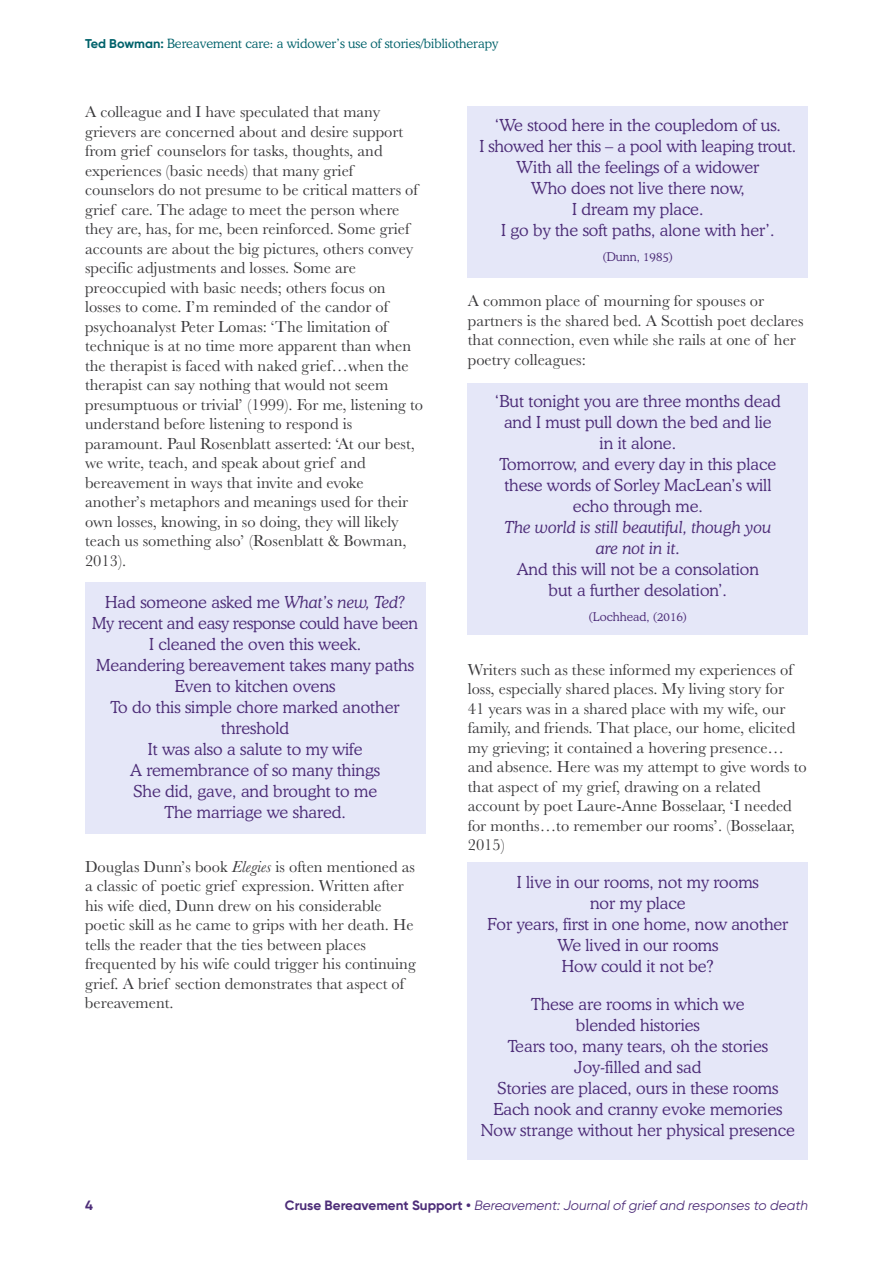
<style>
.page{position:relative;width:893px;height:1263px;background:#fff}
.page>*{position:absolute;margin:0;border:0;box-sizing:border-box;transform-origin:0 0}
.t1{font:16.5px/19.5px "Baskerville";color:#39383a}
.t2{font:300 16.5px/21px "Cooper BT";color:#4d2d78;text-align:center}
.t3{font:italic 300 16.5px/21px "Cooper BT";color:#4d2d78;text-align:center}
.t4{font:italic 13.5px "Gilroy";color:#4d2d78}
.t5{font:700 13.5px "Gilroy";color:#4d2d78}
.t6{font:300 12.75px "Cooper BT";color:#00626b}
.t7{font:300 12px "Cooper BT";color:#4d2d78}
.s1{font-family:"Gilroy";font-weight:700}
.s2{font-style:italic}
.s3{font-weight:700;font-style:normal}
</style>
<div class="page">
<div style="left:468px;top:862px;width:340px;height:298px;background:#e5e7f8"></div>
<div style="left:468px;top:383px;width:340px;height:252px;background:#e5e7f8"></div>
<div style="left:468px;top:106px;width:340px;height:172px;background:#e5e7f8"></div>
<div style="left:85px;top:582px;width:340px;height:251px;background:#e5e7f8"></div>
<p class="t6" style="left:85px;top:39px;width:415px"><span class="s1">Ted Bowman:</span> Bereavement care: a widower’s use of stories/bibliotherapy</p>
<p class="t1" style="left:85px;top:102px;width:340px">A colleague and I have speculated that many grievers are concerned about and desire support from grief counselors for tasks, thoughts, and experiences (basic needs) that many grief counselors do not presume to be critical matters of grief care. The adage to meet the person where they are, has, for me, been reinforced. Some grief accounts are about the big pictures, others convey specific adjustments and losses. Some are preoccupied with basic needs; others focus on losses to come. I’m reminded of the candor of psychoanalyst Peter Lomas: ‘The limitation of technique is at no time more apparent than when the therapist is faced with naked grief…when the therapist can say nothing that would not seem presumptuous or trivial’ (1999). For me, listening to understand before listening to respond is paramount. Paul Rosenblatt asserted: ‘At our best, we write, teach, and speak about grief and bereavement in ways that invite and evoke another’s metaphors and meanings used for their own losses, knowing, in so doing, they will likely teach us something also’ (Rosenblatt &amp; Bowman, 2013).</p>
<p class="t2" style="left:92px;top:593px;width:327px">Had someone asked me <span class="s2">What’s new, Ted?<br></span>My recent and easy response could have been<br>I cleaned the oven this week.<br>Meandering bereavement takes many paths<br>Even to kitchen ovens<br>To do this simple chore marked another threshold<br>It was also a salute to my wife<br>A remembrance of so many things<br>She did, gave, and brought to me<br>The marriage we shared.</p>
<p class="t1" style="left:85px;top:856px;width:332px">Douglas Dunn’s book <span class="s2">Elegies</span> is often mentioned as a classic of poetic grief expression. Written after his wife died, Dunn drew on his considerable poetic skill as he came to grips with her death. He tells the reader that the ties between places frequented by his wife could trigger his continuing grief. A brief section demonstrates that aspect of bereavement.</p>
<p class="t2" style="left:479px;top:116px;width:318px">‘We stood here in the coupledom of us.<br>I showed her this – a pool with leaping trout.<br>With all the feelings of a widower<br>Who does not live there now,<br>I dream my place.<br>I go by the soft paths, alone with her’.</p>
<p class="t7" style="left:602px;top:253px;width:72px">(Dunn, 1985)</p>
<p class="t1" style="left:468px;top:291px;width:337px">A common place of mourning for spouses or partners is the shared bed. A Scottish poet declares that connection, even while she rails at one of her poetry colleagues:</p>
<p class="t2" style="left:495px;top:392px;width:287px">‘But tonight you are three months dead and I must pull down the bed and lie<br>in it alone.<br>Tomorrow, and every day in this place these words of Sorley MacLean’s will echo through me.</p>
<p class="t3" style="left:504px;top:518px;width:268px">The world is still beautiful, though you are not in it.</p>
<p class="t2" style="left:517px;top:560px;width:244px">And this will not be a consolation but a further desolation’.</p>
<p class="t7" style="left:589px;top:612px;width:100px">(Lochhead, (2016)</p>
<p class="t1" style="left:468px;top:659px;width:341px">Writers such as these informed my experiences of loss, especially shared places. My living story for<br>41 years was in a shared place with my wife, our family, and friends. That place, our home, elicited my grieving; it contained a hovering presence… and absence. Here was my attempt to give words to that aspect of my grief, drawing on a related account by poet Laure-Anne Bosselaar, ‘I needed for months…to remember our rooms’. (Bosselaar, 2015)</p>
<p class="t2" style="left:487px;top:873px;width:303px">I live in our rooms, not my rooms<br>nor my place<br>For years, first in one home, now another<br>We lived in our rooms<br>How could it not be?</p>
<p class="t2" style="left:481px;top:995px;width:316px">These are rooms in which we<br>blended histories<br>Tears too, many tears, oh the stories<br>Joy-filled and sad<br>Stories are placed, ours in these rooms<br>Each nook and cranny evoke memories<br>Now strange without her physical presence</p>
<p class="t5" style="left:85px;top:1196px;width:9px">4</p>
<p class="t4" style="left:285px;top:1197px;width:524px"><span class="s3">Cruse Bereavement Support •</span> Bereavement: Journal of grief and responses to death</p>
</div>
